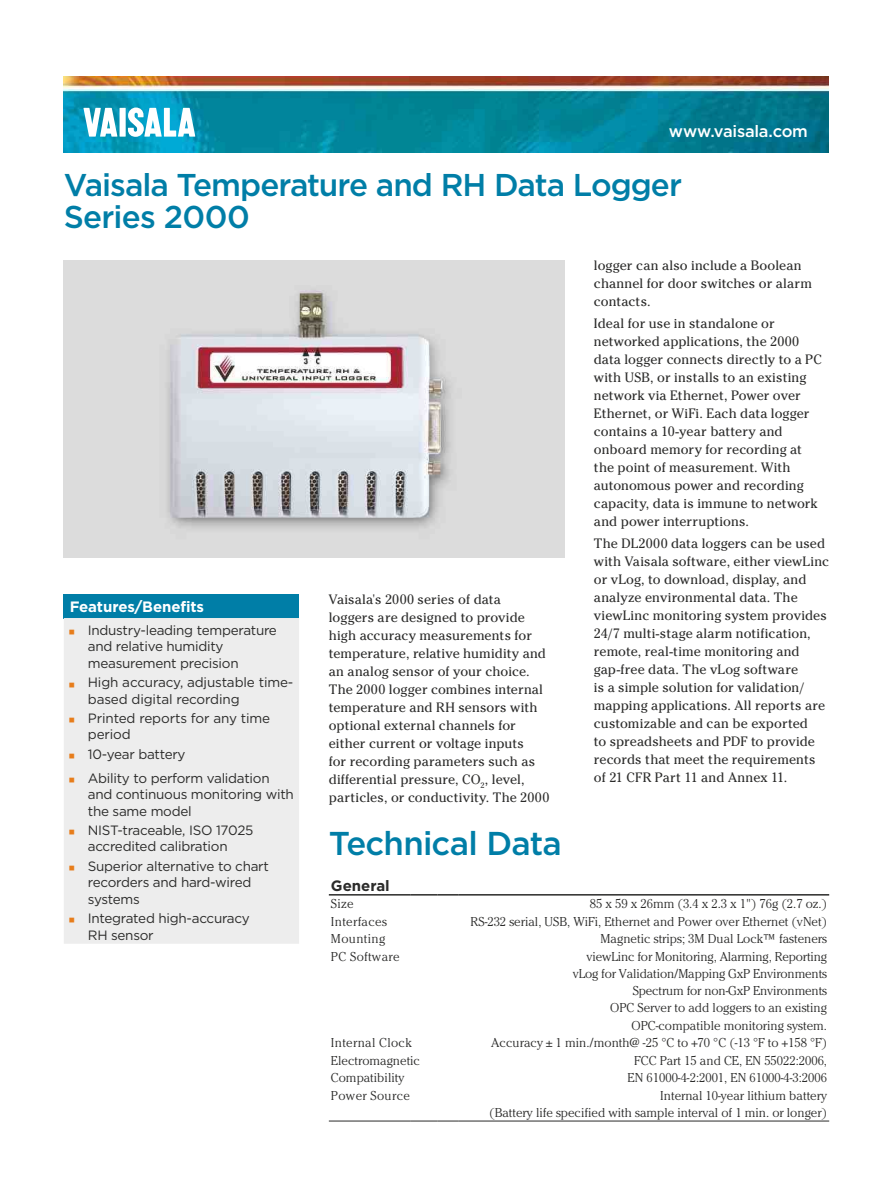
<style>
.page{position:relative;width:893px;height:1191px;background:#fff}
.page>*{position:absolute;margin:0;border:0;box-sizing:border-box;transform-origin:0 0}
.t1{font:500 33px "Gotham";letter-spacing:-.025em;color:#007ea7}
.t2{font:500 31.5px/31.5px "Gotham";letter-spacing:-.03em;color:#007ea7}
.t3{font:500 16.5px "Gotham";letter-spacing:-.015em;color:#fff}
.t4{font:700 15px "Gotham";letter-spacing:-.01em;color:#fff}
.t5{font:700 15px "Gotham";color:#2b2b2a}
.t6{font:13.5px/18px "Cheltenham Std";letter-spacing:.005em;color:#2b2b2a}
.t7{font:13.5px/16.5px "Gotham";letter-spacing:-.02em;color:#2b2b2a}
.t8{font:300 12.75px/17.2px "Cheltenham Std";color:#2b2b2a;text-align:right}
.t9{font:300 12.75px "Cheltenham Std";letter-spacing:.025em;color:#2b2b2a}
.s1{font-family:"Arial";font-size:21px;color:#e77d1b}
</style>
<div class="page">
<img style="left:64px;top:77px;width:765px;height:76px">
<svg style="left:83px;top:108px;width:34px;height:29px"></svg>
<div style="left:120px;top:108px;width:6px;height:29px;background:#fff"></div>
<svg style="left:128px;top:107px;width:67px;height:30px"></svg>
<img style="left:64px;top:260px;width:500px;height:297px">
<div style="left:64px;top:594px;width:235px;height:24px;background:#007ea7"></div>
<div style="left:64px;top:618px;width:235px;height:325px;background:#ededed"></div>
<hr style="left:329px;top:894px;width:81px;height:1px;background:#2b2b2a">
<svg style="left:410px;top:894px;width:49px;height:1px"></svg>
<hr style="left:459px;top:894px;width:370px;height:1px;background:#2b2b2a">
<hr style="left:329px;top:1120px;width:81px;height:1px;background:#2b2b2a">
<svg style="left:410px;top:1120px;width:49px;height:1px"></svg>
<hr style="left:459px;top:1120px;width:370px;height:1px;background:#2b2b2a">
<p class="t3" style="left:669px;top:120px;width:141px">www.vaisala.com</p>
<h2 class="t2" style="left:64px;top:169px;width:620px">Vaisala Temperature and RH Data Logger<br>Series 2000</h2>
<p class="t4" style="left:70px;top:597px;width:136px">Features/Benefits</p>
<p class="t7" style="left:88px;top:621px;width:191px;text-indent:-20px"><span class="s1">▪</span> Industry-leading temperature and relative humidity measurement precision</p>
<p class="t7" style="left:88px;top:674px;width:207px;text-indent:-20px"><span class="s1">▪</span> High accuracy, adjustable time&shy;based digital recording</p>
<p class="t7" style="left:88px;top:709px;width:184px;text-indent:-20px"><span class="s1">▪</span> Printed reports for any time period</p>
<p class="t7" style="left:68px;top:745px;width:119px"><span class="s1">▪</span> 10-year battery</p>
<p class="t7" style="left:88px;top:769px;width:207px;text-indent:-20px"><span class="s1">▪</span> Ability to perform validation and continuous monitoring with the same model</p>
<p class="t7" style="left:68px;top:821px;width:187px;text-align:center"><span class="s1">▪</span> NIST-traceable, ISO 17025 accredited calibration</p>
<p class="t7" style="left:88px;top:857px;width:183px;text-indent:-20px"><span class="s1">▪</span> Superior alternative to chart recorders and hard-wired systems</p>
<p class="t7" style="left:88px;top:909px;width:163px;text-indent:-20px"><span class="s1">▪</span> Integrated high-accuracy<br>RH sensor</p>
<p class="t6" style="left:329px;top:590px;width:222px">Vaisala's 2000 series of data loggers are designed to provide high accuracy measurements for temperature, relative humidity and an analog sensor of your choice.<br>The 2000 logger combines internal temperature and RH sensors with optional external channels for either current or voltage inputs<br>for recording parameters such as differential pressure, CO<sub>2</sub>, level, particles, or conductivity. The 2000</p>
<p class="t6" style="left:594px;top:256px;width:220px">logger can also include a Boolean channel for door switches or alarm contacts.</p>
<p class="t6" style="left:594px;top:314px;width:230px">Ideal for use in standalone or networked applications, the 2000 data logger connects directly to a PC with USB, or installs to an existing network via Ethernet, Power over<br>Ethernet, or WiFi. Each data logger contains a 10-year battery and onboard memory for recording at the point of measurement. With autonomous power and recording capacity, data is immune to network and power interruptions.</p>
<p class="t6" style="left:594px;top:535px;width:237px">The DL2000 data loggers can be used with Vaisala software, either viewLinc or vLog, to download, display, and analyze environmental data. The viewLinc monitoring system provides 24/7 multi-stage alarm notification, remote, real-time monitoring and gap-free data. The vLog software<br>is a simple solution for validation/ mapping applications. All reports are customizable and can be exported<br>to spreadsheets and PDF to provide records that meet the requirements of 21 CFR Part 11 and Annex 11.</p>
<h1 class="t1" style="left:329px;top:821px;width:235px">Technical Data</h1>
<p class="t5" style="left:331px;top:875px;width:60px">General</p>
<p class="t8" style="left:331px;top:895px;width:24px">Size</p>
<p class="t8" style="left:590px;top:895px;width:239px">85 x 59 x 26mm (3.4 x 2.3 x 1") 76g (2.7 oz.)</p>
<p class="t9" style="left:331px;top:914px;width:57px">Interfaces</p>
<p class="t8" style="left:471px;top:912px;width:358px">RS-232 serial, USB, WiFi, Ethernet and Power over Ethernet (vNet)</p>
<p class="t9" style="left:331px;top:931px;width:56px">Mounting</p>
<p class="t8" style="left:601px;top:930px;width:228px">Magnetic strips; 3M Dual Lock™ fasteners</p>
<p class="t9" style="left:331px;top:949px;width:70px">PC Software</p>
<p class="t8" style="left:573px;top:947px;width:256px">viewLinc for Monitoring, Alarming, Reporting vLog for Validation/Mapping GxP Environments Spectrum for non-GxP Environments<br>OPC Server to add loggers to an existing OPC-compatible monitoring system.</p>
<p class="t9" style="left:331px;top:1035px;width:82px">Internal Clock</p>
<p class="t8" style="left:491px;top:1034px;width:337px">Accuracy ± 1 min./month@ -25 °C to +70 °C (-13 °F to +158 °F)</p>
<p class="t8" style="left:331px;top:1051px;width:91px;text-align:left">Electromagnetic<br>Compatibility</p>
<p class="t8" style="left:628px;top:1051px;width:201px;text-align:center">FCC Part 15 and CE, EN 55022:2006,<br>EN 61000-4-2:2001, EN 61000-4-3:2006</p>
<p class="t9" style="left:331px;top:1087px;width:81px">Power Source</p>
<p class="t8" style="left:489px;top:1086px;width:339px">Internal 10-year lithium battery<br>(Battery life specified with sample interval of 1 min. or longer)</p>
</div>
